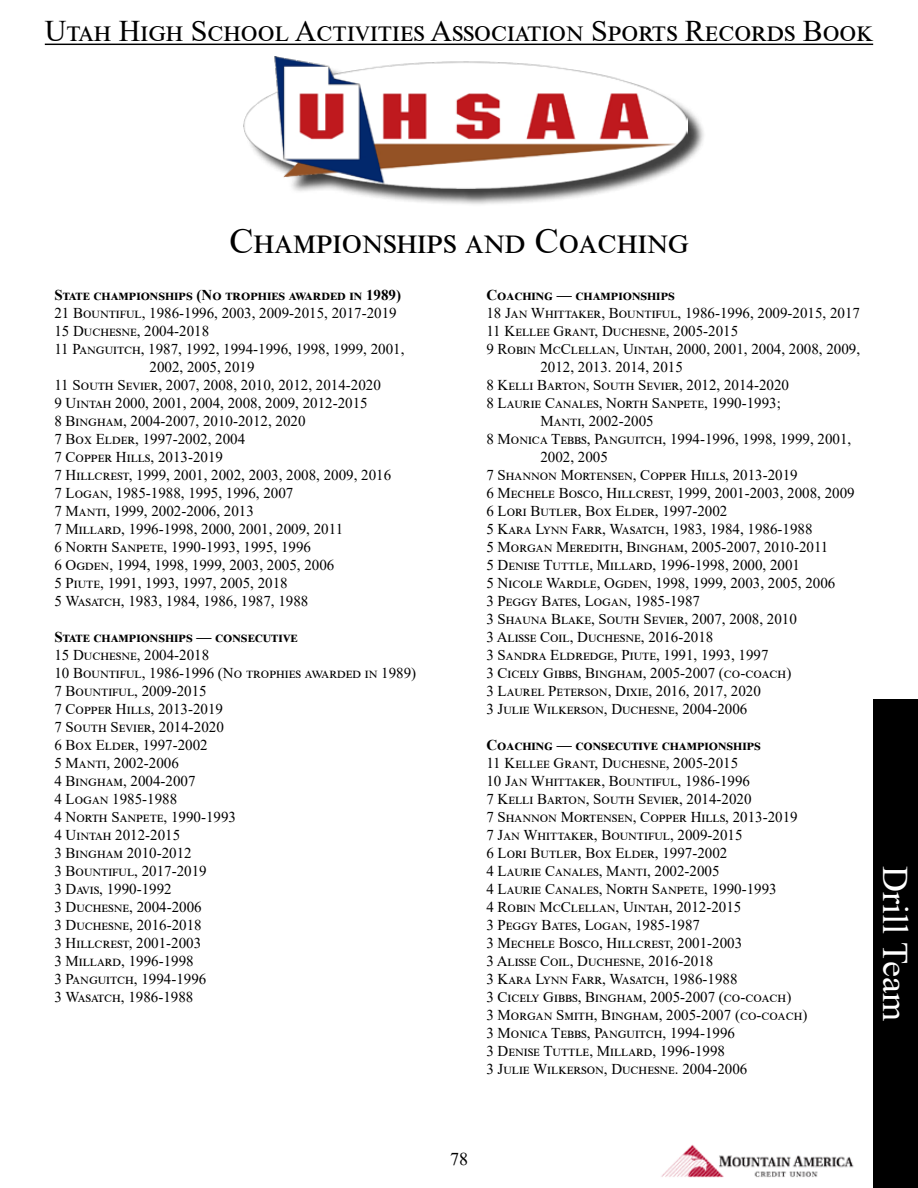
<style>
.page{position:relative;width:918px;height:1188px;background:#fff}
.page>*{position:absolute;margin:0;border:0;box-sizing:border-box;transform-origin:0 0}
.t1{font:36px "Times New Roman";color:#000}
.t2{font:36px "Times New Roman";color:#fff}
.t3{font:30px "Times New Roman";color:#000}
.t4{font:18px "Times New Roman";color:#000}
.t5{font:15px/18px "Times New Roman";color:#000}
.t6{font:700 15px "Times New Roman";color:#000}
</style>
<div class="page">
<hr style="left:45px;top:44px;width:828px;height:1px;background:#000">
<div style="left:246px;top:60px;width:460px;height:147px;background:#000;opacity:.75"></div>
<img style="left:243px;top:57px;width:445px;height:131px">
<img style="left:661px;top:1144px;width:193px;height:34px">
<div style="left:873px;top:699px;width:45px;height:489px;background:#000"></div>
<h2 class="t3" style="left:45px;top:10px;width:830px">Utah High School Activities Association Sports Records Book</h2>
<h1 class="t1" style="left:230px;top:215px;width:461px">Championships and Coaching</h1>
<p class="t6" style="left:54px;top:284px;width:348px">State championships (No trophies awarded in 1989)</p>
<p class="t5" style="left:54px;top:303px;width:344px">21 Bountiful, 1986-1996, 2003, 2009-2015, 2017-2019</p>
<p class="t5" style="left:54px;top:321px;width:156px">15 Duchesne, 2004-2018</p>
<p class="t5" style="left:54px;top:339px;width:352px">11 Panguitch, 1987, 1992, 1994-1996, 1998, 1999, 2001,</p>
<p class="t5" style="left:150px;top:357px;width:107px">2002, 2005, 2019</p>
<p class="t5" style="left:54px;top:375px;width:328px">11 South Sevier, 2007, 2008, 2010, 2012, 2014-2020</p>
<p class="t5" style="left:54px;top:393px;width:315px">9 Uintah 2000, 2001, 2004, 2008, 2009, 2012-2015</p>
<p class="t5" style="left:54px;top:411px;width:253px">8 Bingham, 2004-2007, 2010-2012, 2020</p>
<p class="t5" style="left:54px;top:429px;width:192px">7 Box Elder, 1997-2002, 2004</p>
<p class="t5" style="left:54px;top:447px;width:170px">7 Copper Hills, 2013-2019</p>
<p class="t5" style="left:54px;top:465px;width:338px">7 Hillcrest, 1999, 2001, 2002, 2003, 2008, 2009, 2016</p>
<p class="t5" style="left:54px;top:483px;width:241px">7 Logan, 1985-1988, 1995, 1996, 2007</p>
<p class="t5" style="left:54px;top:501px;width:201px">7 Manti, 1999, 2002-2006, 2013</p>
<p class="t5" style="left:54px;top:519px;width:290px">7 Millard, 1996-1998, 2000, 2001, 2009, 2011</p>
<p class="t5" style="left:54px;top:537px;width:258px">6 North Sanpete, 1990-1993, 1995, 1996</p>
<p class="t5" style="left:54px;top:555px;width:281px">6 Ogden, 1994, 1998, 1999, 2003, 2005, 2006</p>
<p class="t5" style="left:54px;top:573px;width:235px">5 Piute, 1991, 1993, 1997, 2005, 2018</p>
<p class="t5" style="left:54px;top:591px;width:256px">5 Wasatch, 1983, 1984, 1986, 1987, 1988</p>
<p class="t6" style="left:54px;top:626px;width:245px">State championships — consecutive</p>
<p class="t5" style="left:54px;top:645px;width:363px">15 Duchesne, 2004-2018<br>10 Bountiful, 1986-1996 (No trophies awarded in 1989)<br>7 Bountiful, 2009-2015<br>7 Copper Hills, 2013-2019<br>7 South Sevier, 2014-2020<br>6 Box Elder, 1997-2002<br>5 Manti, 2002-2006<br>4 Bingham, 2004-2007<br>4 Logan 1985-1988<br>4 North Sanpete, 1990-1993<br>4 Uintah 2012-2015<br>3 Bingham 2010-2012<br>3 Bountiful, 2017-2019<br>3 Davis, 1990-1992<br>3 Duchesne, 2004-2006<br>3 Duchesne, 2016-2018<br>3 Hillcrest, 2001-2003<br>3 Millard, 1996-1998<br>3 Panguitch, 1994-1996<br>3 Wasatch, 1986-1988</p>
<p class="t6" style="left:486px;top:284px;width:190px">Coaching — championships</p>
<p class="t5" style="left:486px;top:303px;width:375px">18 Jan Whittaker, Bountiful, 1986-1996, 2009-2015, 2017</p>
<p class="t5" style="left:486px;top:321px;width:253px">11 Kellee Grant, Duchesne, 2005-2015</p>
<p class="t5" style="left:486px;top:339px;width:375px">9 Robin McClellan, Uintah, 2000, 2001, 2004, 2008, 2009,</p>
<p class="t5" style="left:540px;top:357px;width:144px">2012, 2013. 2014, 2015</p>
<p class="t5" style="left:486px;top:375px;width:304px">8 Kelli Barton, South Sevier, 2012, 2014-2020</p>
<p class="t5" style="left:486px;top:393px;width:296px">8 Laurie Canales, North Sanpete, 1990-1993;</p>
<p class="t5" style="left:540px;top:411px;width:115px">Manti, 2002-2005</p>
<p class="t5" style="left:486px;top:429px;width:366px">8 Monica Tebbs, Panguitch, 1994-1996, 1998, 1999, 2001,</p>
<p class="t5" style="left:540px;top:447px;width:69px">2002, 2005</p>
<p class="t5" style="left:486px;top:465px;width:313px">7 Shannon Mortensen, Copper Hills, 2013-2019</p>
<p class="t5" style="left:486px;top:483px;width:370px">6 Mechele Bosco, Hillcrest, 1999, 2001-2003, 2008, 2009</p>
<p class="t5" style="left:486px;top:501px;width:243px">6 Lori Butler, Box Elder, 1997-2002</p>
<p class="t5" style="left:486px;top:519px;width:328px">5 Kara Lynn Farr, Wasatch, 1983, 1984, 1986-1988</p>
<p class="t5" style="left:486px;top:537px;width:344px">5 Morgan Meredith, Bingham, 2005-2007, 2010-2011</p>
<p class="t5" style="left:486px;top:555px;width:315px">5 Denise Tuttle, Millard, 1996-1998, 2000, 2001</p>
<p class="t5" style="left:486px;top:573px;width:351px">5 Nicole Wardle, Ogden, 1998, 1999, 2003, 2005, 2006</p>
<p class="t5" style="left:486px;top:591px;width:215px">3 Peggy Bates, Logan, 1985-1987</p>
<p class="t5" style="left:486px;top:609px;width:312px">3 Shauna Blake, South Sevier, 2007, 2008, 2010</p>
<p class="t5" style="left:486px;top:627px;width:228px">3 Alisse Coil, Duchesne, 2016-2018</p>
<p class="t5" style="left:486px;top:645px;width:284px">3 Sandra Eldredge, Piute, 1991, 1993, 1997</p>
<p class="t5" style="left:486px;top:663px;width:306px">3 Cicely Gibbs, Bingham, 2005-2007 (co-coach)</p>
<p class="t5" style="left:486px;top:681px;width:276px">3 Laurel Peterson, Dixie, 2016, 2017, 2020</p>
<p class="t5" style="left:486px;top:699px;width:263px">3 Julie Wilkerson, Duchesne, 2004-2006</p>
<p class="t6" style="left:486px;top:734px;width:276px">Coaching — consecutive championships</p>
<p class="t5" style="left:486px;top:753px;width:323px">11 Kellee Grant, Duchesne, 2005-2015<br>10 Jan Whittaker, Bountiful, 1986-1996<br>7 Kelli Barton, South Sevier, 2014-2020<br>7 Shannon Mortensen, Copper Hills, 2013-2019<br>7 Jan Whittaker, Bountiful, 2009-2015<br>6 Lori Butler, Box Elder, 1997-2002<br>4 Laurie Canales, Manti, 2002-2005<br>4 Laurie Canales, North Sanpete, 1990-1993<br>4 Robin McClellan, Uintah, 2012-2015<br>3 Peggy Bates, Logan, 1985-1987<br>3 Mechele Bosco, Hillcrest, 2001-2003<br>3 Alisse Coil, Duchesne, 2016-2018<br>3 Kara Lynn Farr, Wasatch, 1986-1988<br>3 Cicely Gibbs, Bingham, 2005-2007 (co-coach)<br>3 Morgan Smith, Bingham, 2005-2007 (co-coach)<br>3 Monica Tebbs, Panguitch, 1994-1996<br>3 Denise Tuttle, Millard, 1996-1998<br>3 Julie Wilkerson, Duchesne. 2004-2006</p>
<h1 class="t2" style="left:920px;top:866px;width:157px;rotate:90deg">Drill Team</h1>
<p class="t4" style="left:450px;top:1146px;width:19px">78</p>
</div>
